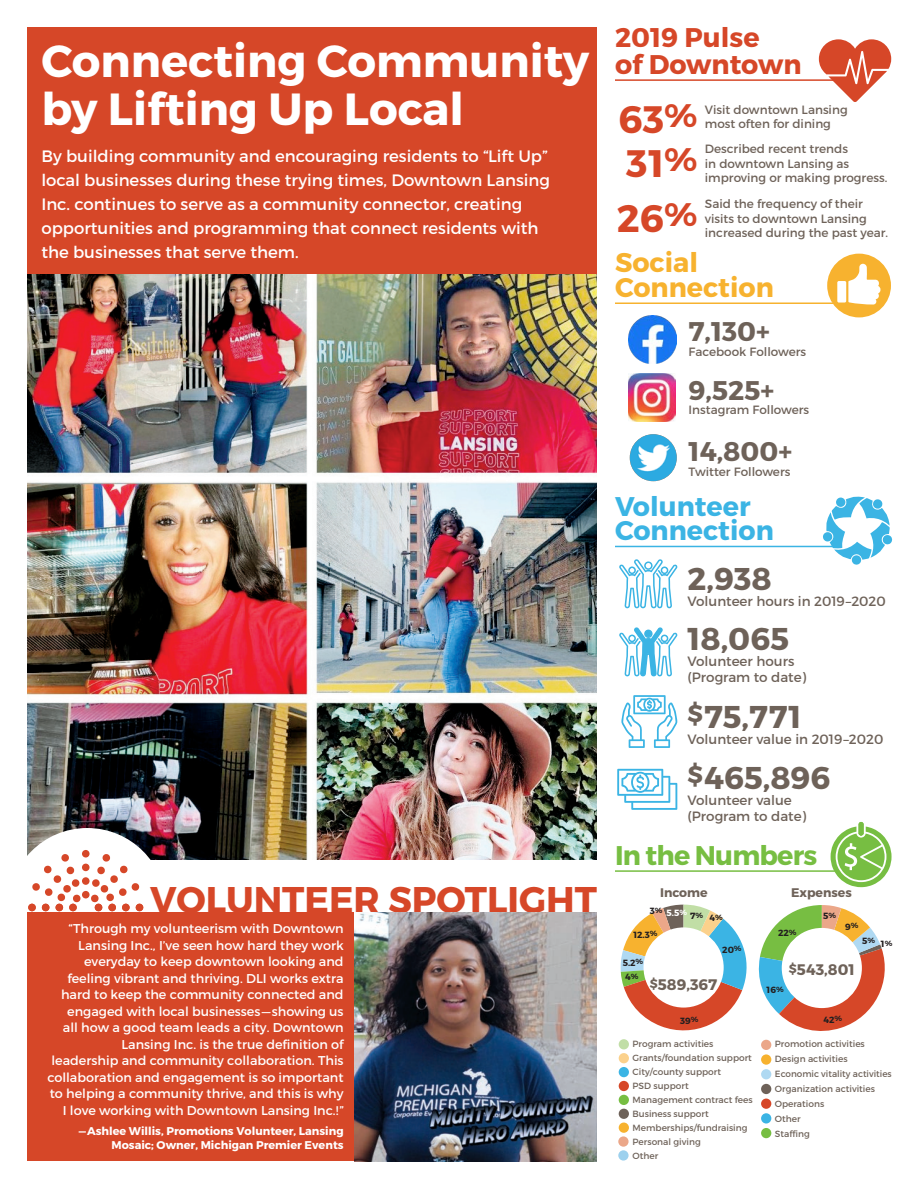
<style>
.page{position:relative;width:918px;height:1188px;background:#fff}
.page>*{position:absolute;margin:0;border:0;box-sizing:border-box;transform-origin:0 0}
.t1{font:700 45px/48px "Montserrat";color:#fff}
.t2{font:700 38.25px "Montserrat";color:#d64728}
.t3{font:700 37.05px "Montserrat";color:#d64728}
.t4{font:700 31.5px "Montserrat";color:#6e6259}
.t5{font:700 27px/24px "Montserrat";color:#3bb4e4}
.t6{font:700 27px/27px "Montserrat";color:#d64728}
.t7{font:700 27px "Montserrat";color:#6e6259}
.t8{font:700 27px/25.5px "Montserrat";color:#f7b22f}
.t9{font:700 27px "Montserrat";letter-spacing:-.03em;color:#77be42}
.t10{font:16.5px/24px "Montserrat";color:#fff}
.t11{font:700 15.3px "Montserrat";color:#6e6259}
.t12{font:13.5px/16.2px "Montserrat";color:#6e6259}
.t13{font:12.75px/16.5px "Montserrat";color:#fff;text-align:right}
.t14{font:700 12.45px "Montserrat";color:#6e6259}
.t15{font:12px/14.4px "Montserrat";color:#6e6259}
.t16{font:700 11.25px/13.5px "Montserrat";color:#fff;text-align:right}
.t17{font:9px "Montserrat";color:#6e6259}
.t18{font:700 9px "Montserrat";color:#231f20}
.t19{font:700 9px "Montserrat";color:#fff}
.s1{font-size:32.55px}
.s2{font-size:12.3px}
</style>
<div class="page">
<svg style="left:620px;top:905px;width:265px;height:126px"></svg>
<div style="left:782px;top:928px;width:80px;height:80px;background:#fff;border-radius:50%"></div>
<div style="left:644px;top:927px;width:80px;height:81px;background:#fff;border-radius:50%"></div>
<div style="left:27px;top:27px;width:570px;height:407px;background:#d64728"></div>
<img style="left:27px;top:275px;width:570px;height:584px">
<div style="left:8px;top:828px;width:158px;height:158px;background:#fff;border-radius:50%"></div>
<div style="left:82px;top:850px;width:8px;height:8px;background:#d64728;border-radius:50%"></div>
<div style="left:82px;top:864px;width:8px;height:7px;background:#d64728;border-radius:50%"></div>
<div style="left:82px;top:877px;width:8px;height:8px;background:#d64728;border-radius:50%"></div>
<div style="left:82px;top:891px;width:8px;height:7px;background:#d64728;border-radius:50%"></div>
<div style="left:28px;top:904px;width:8px;height:7px;background:#d64728;border-radius:50%"></div>
<div style="left:42px;top:904px;width:7px;height:7px;background:#d64728;border-radius:50%"></div>
<div style="left:56px;top:904px;width:7px;height:7px;background:#d64728;border-radius:50%"></div>
<div style="left:69px;top:904px;width:8px;height:7px;background:#d64728;border-radius:50%"></div>
<div style="left:95px;top:904px;width:7px;height:7px;background:#d64728;border-radius:50%"></div>
<div style="left:108px;top:904px;width:8px;height:7px;background:#d64728;border-radius:50%"></div>
<div style="left:122px;top:904px;width:8px;height:7px;background:#d64728;border-radius:50%"></div>
<div style="left:136px;top:904px;width:7px;height:7px;background:#d64728;border-radius:50%"></div>
<svg style="left:32px;top:854px;width:49px;height:49px"></svg>
<svg style="left:91px;top:854px;width:49px;height:49px"></svg>
<div style="left:27px;top:912px;width:398px;height:249px;background:#d64728"></div>
<img style="left:355px;top:912px;width:242px;height:249px">
<svg style="left:617px;top:769px;width:60px;height:41px"></svg>
<svg style="left:621px;top:695px;width:57px;height:53px"></svg>
<svg style="left:619px;top:559px;width:58px;height:49px"></svg>
<svg style="left:819px;top:39px;width:72px;height:63px"></svg>
<hr style="left:615px;top:302px;width:220px;height:2px;background:#f7b22f">
<hr style="left:615px;top:79px;width:227px;height:2px;background:#d64728">
<hr style="left:615px;top:546px;width:220px;height:1px;background:#3bb4e4">
<hr style="left:615px;top:870px;width:220px;height:2px;background:#77be42">
<svg style="left:827px;top:254px;width:64px;height:63px"></svg>
<svg style="left:831px;top:822px;width:61px;height:65px"></svg>
<svg style="left:822px;top:496px;width:71px;height:69px"></svg>
<div style="left:836px;top:498px;width:9px;height:9px;background:#3bb4e4;border-radius:50%"></div>
<svg style="left:619px;top:627px;width:58px;height:50px"></svg>
<div style="left:619px;top:1039px;width:10px;height:10px;background:#c1dea6;border-radius:50%"></div>
<div style="left:619px;top:1081px;width:10px;height:10px;background:#d64728;border-radius:50%"></div>
<div style="left:761px;top:1040px;width:10px;height:10px;background:#eba789;border-radius:50%"></div>
<div style="left:619px;top:1053px;width:10px;height:10px;background:#fbd18c;border-radius:50%"></div>
<div style="left:619px;top:1095px;width:10px;height:10px;background:#77be42;border-radius:50%"></div>
<div style="left:761px;top:1054px;width:10px;height:11px;background:#f7b22f;border-radius:50%"></div>
<div style="left:619px;top:1067px;width:10px;height:10px;background:#3bb4e4;border-radius:50%"></div>
<div style="left:619px;top:1109px;width:10px;height:10px;background:#6e6259;border-radius:50%"></div>
<div style="left:761px;top:1069px;width:10px;height:10px;background:#afd9f2;border-radius:50%"></div>
<div style="left:619px;top:1123px;width:10px;height:10px;background:#f7b22f;border-radius:50%"></div>
<div style="left:761px;top:1084px;width:10px;height:10px;background:#6e6259;border-radius:50%"></div>
<div style="left:761px;top:1113px;width:10px;height:11px;background:#3bb4e4;border-radius:50%"></div>
<div style="left:618px;top:1136px;width:11px;height:11px;background:#eba789;border-radius:50%"></div>
<div style="left:618px;top:1150px;width:11px;height:11px;background:#9dd1ee;border-radius:50%"></div>
<div style="left:761px;top:1099px;width:10px;height:10px;background:#d64728;border-radius:50%"></div>
<div style="left:761px;top:1128px;width:10px;height:10px;background:#77be42;border-radius:50%"></div>
<img style="left:630px;top:434px;width:47px;height:47px;border-radius:24px">
<img style="left:629px;top:315px;width:48px;height:48px">
<img style="left:628px;top:374px;width:48px;height:47px">
<p class="t1" style="left:41px;top:37px;width:550px">Connecting Community by Lifting Up Local</p>
<p class="t10" style="left:41px;top:144px;width:510px">By building community and encouraging residents to “Lift Up” local businesses during these trying times, Downtown Lansing Inc. continues to serve as a community connector, creating opportunities and programming that connect residents with the businesses that serve them.</p>
<p class="t3" style="left:150px;top:876px;width:448px">VOLUNTEER SPOTLIGHT</p>
<p class="t13" style="left:48px;top:921px;width:298px">“Through my volunteerism with Downtown Lansing Inc., I’ve seen how hard they work everyday to keep downtown looking and feeling vibrant and thriving. DLI works extra hard to keep the community connected and engaged with local businesses—showing us<br>all how a good team leads a city. Downtown Lansing Inc. is the true definition of<br>leadership and community collaboration. This collaboration and engagement is so important to helping a community thrive, and this is why I love working with Downtown Lansing Inc.!”</p>
<p class="t16" style="left:79px;top:1125px;width:266px">—Ashlee Willis, Promotions Volunteer, Lansing<br>Mosaic; Owner, Michigan Premier Events</p>
<p class="t6" style="left:615px;top:24px;width:188px">2019 Pulse<br>of Downtown</p>
<p class="t2" style="left:619px;top:96px;width:80px">63<span class="s1">%</span></p>
<p class="t2" style="left:626px;top:140px;width:73px">31<span class="s1">%</span></p>
<p class="t2" style="left:617px;top:195px;width:82px">26<span class="s1">%</span></p>
<p class="t15" style="left:705px;top:103px;width:144px">Visit downtown Lansing most often for dining</p>
<p class="t15" style="left:705px;top:142px;width:184px">Described recent trends<br>in downtown Lansing as improving or making progress.</p>
<p class="t15" style="left:705px;top:197px;width:185px">Said the frequency of their visits to downtown Lansing increased during the past year.</p>
<p class="t8" style="left:615px;top:250px;width:160px">Social<br>Connection</p>
<p class="t7" style="left:689px;top:315px;width:83px">7,130+</p>
<p class="t15" style="left:689px;top:344px;width:119px">Facebook Followers</p>
<p class="t7" style="left:689px;top:374px;width:87px">9,525+</p>
<p class="t15" style="left:689px;top:403px;width:122px">Instagram Followers</p>
<p class="t7" style="left:689px;top:435px;width:105px">14,800+</p>
<p class="t15" style="left:689px;top:464px;width:103px">Twitter Followers</p>
<p class="t5" style="left:615px;top:495px;width:160px">Volunteer<br>Connection</p>
<p class="t4" style="left:688px;top:559px;width:86px">2,938</p>
<p class="t12" style="left:688px;top:593px;width:200px">Volunteer hours in 2019–2020</p>
<p class="t4" style="left:688px;top:619px;width:103px">18,065</p>
<p class="t12" style="left:688px;top:653px;width:120px">Volunteer hours (Program to date)</p>
<p class="t4" style="left:688px;top:697px;width:115px"><sup>$</sup>75,771</p>
<p class="t12" style="left:688px;top:731px;width:197px">Volunteer value in 2019–2020</p>
<p class="t4" style="left:688px;top:758px;width:144px"><sup>$</sup>465,896</p>
<p class="t12" style="left:688px;top:792px;width:120px">Volunteer value (Program to date)</p>
<p class="t9" style="left:615px;top:839px;width:204px">In the Numbers</p>
<p class="t14" style="left:660px;top:885px;width:49px">Income</p>
<p class="t14" style="left:791px;top:885px;width:62px">Expenses</p>
<p class="t18" style="left:650px;top:906px;width:14px">3<sup>%</sup></p>
<p class="t19" style="left:666px;top:908px;width:22px">5.5<sup>%</sup></p>
<p class="t18" style="left:690px;top:910px;width:15px">7<sup>%</sup></p>
<p class="t18" style="left:709px;top:913px;width:15px">4<sup>%</sup></p>
<p class="t18" style="left:633px;top:929px;width:25px">12.3<sup>%</sup></p>
<p class="t18" style="left:722px;top:944px;width:21px">20<sup>%</sup></p>
<p class="t18" style="left:778px;top:928px;width:20px">22<sup>%</sup></p>
<p class="t18" style="left:823px;top:910px;width:15px">5<sup>%</sup></p>
<p class="t18" style="left:845px;top:921px;width:15px">9<sup>%</sup></p>
<p class="t18" style="left:862px;top:935px;width:15px">5<sup>%</sup></p>
<p class="t18" style="left:881px;top:938px;width:13px">1<sup>%</sup></p>
<p class="t18" style="left:623px;top:957px;width:22px">5.2<sup>%</sup></p>
<p class="t18" style="left:625px;top:971px;width:15px">4<sup>%</sup></p>
<p class="t11" style="left:650px;top:975px;width:69px"><span class="s2">$</span>589,367</p>
<p class="t11" style="left:789px;top:960px;width:67px"><span class="s2">$</span>543,801</p>
<p class="t18" style="left:767px;top:985px;width:19px">16<sup>%</sup></p>
<p class="t18" style="left:680px;top:1015px;width:20px">39<sup>%</sup></p>
<p class="t18" style="left:824px;top:1014px;width:20px">42<sup>%</sup></p>
<p class="t17" style="left:633px;top:1038px;width:82px">Program activities</p>
<p class="t17" style="left:633px;top:1052px;width:121px">Grants/foundation support</p>
<p class="t17" style="left:633px;top:1066px;width:90px">City/county support</p>
<p class="t17" style="left:633px;top:1080px;width:58px">PSD support</p>
<p class="t17" style="left:633px;top:1094px;width:122px">Management contract fees</p>
<p class="t17" style="left:633px;top:1108px;width:78px">Business support</p>
<p class="t17" style="left:633px;top:1122px;width:116px">Memberships/fundraising</p>
<p class="t17" style="left:633px;top:1136px;width:70px">Personal giving</p>
<p class="t17" style="left:633px;top:1150px;width:27px">Other</p>
<p class="t17" style="left:775px;top:1038px;width:91px">Promotion activities</p>
<p class="t17" style="left:775px;top:1053px;width:74px">Design activities</p>
<p class="t17" style="left:775px;top:1068px;width:118px">Economic vitality activities</p>
<p class="t17" style="left:775px;top:1083px;width:102px">Organization activities</p>
<p class="t17" style="left:775px;top:1098px;width:51px">Operations</p>
<p class="t17" style="left:775px;top:1113px;width:27px">Other</p>
<p class="t17" style="left:775px;top:1128px;width:37px">Staffing</p>
</div>
